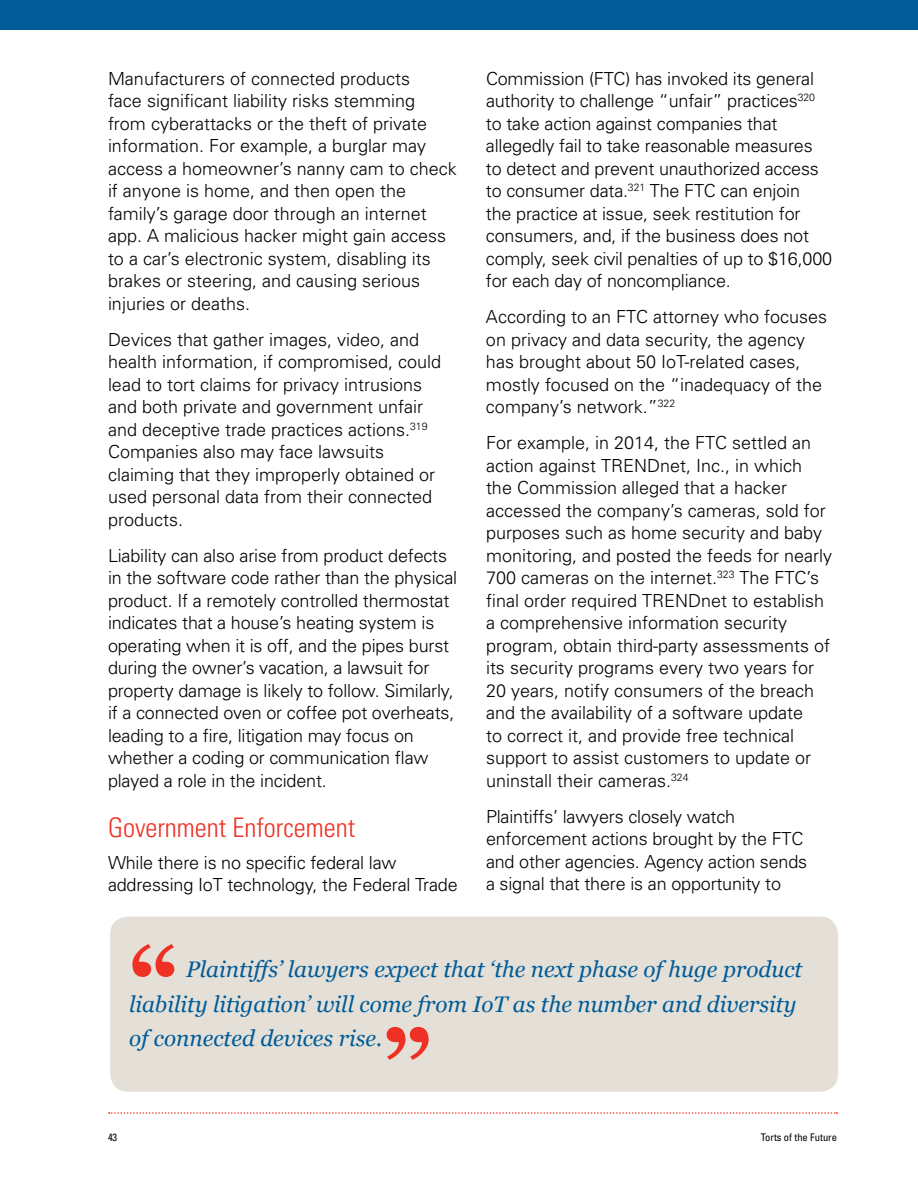
<style>
.page{position:relative;width:918px;height:1188px;background:#fff}
.page>*{position:absolute;margin:0;border:0;box-sizing:border-box;transform-origin:0 0}
.t1{font:700 96.15px "Georgia";color:#ee3124}
.t2{font:300 condensed 27px "Univers";color:#ee3124}
.t3{font:italic 22.5px/34.5px "Georgia";color:#005b97}
.t4{font:300 18px/22.5px "Univers";color:#000}
.t5{font:condensed 10.5px "Univers";color:#000}
</style>
<div class="page">
<svg style="left:109px;top:1112px;width:728px;height:2px"></svg>
<div style="left:0;top:0;width:918px;height:30px;background:#005b97"></div>
<div style="left:110px;top:916px;width:728px;height:176px;background:#e4e0d8;border-radius:18px"></div>
<p class="t4" style="left:108px;top:67px;width:350px">Manufacturers of connected products<br>face significant liability risks stemming from cyberattacks or the theft of private information. For example, a burglar may access a homeowner’s nanny cam to check if anyone is home, and then open the family’s garage door through an internet app. A malicious hacker might gain access to a car’s electronic system, disabling its brakes or steering, and causing serious injuries or deaths.</p>
<p class="t4" style="left:108px;top:328px;width:335px">Devices that gather images, video, and health information, if compromised, could lead to tort claims for privacy intrusions and both private and government unfair and deceptive trade practices actions.<sup>319<br></sup>Companies also may face lawsuits claiming that they improperly obtained or used personal data from their connected products.</p>
<p class="t4" style="left:108px;top:544px;width:351px">Liability can also arise from product defects in the software code rather than the physical product. If a remotely controlled thermostat indicates that a house’s heating system is operating when it is off, and the pipes burst during the owner’s vacation, a lawsuit for property damage is likely to follow. Similarly, if a connected oven or coffee pot overheats, leading to a fire, litigation may focus on whether a coding or communication flaw played a role in the incident.</p>
<h2 class="t2" style="left:108px;top:811px;width:249px">Government Enforcement</h2>
<p class="t4" style="left:108px;top:851px;width:351px">While there is no specific federal law addressing IoT technology, the Federal Trade</p>
<p class="t4" style="left:486px;top:67px;width:348px">Commission (FTC) has invoked its general authority to challenge “unfair” practices<sup>320 </sup>to take action against companies that allegedly fail to take reasonable measures to detect and prevent unauthorized access to consumer data.<sup>321</sup> The FTC can enjoin<br>the practice at issue, seek restitution for consumers, and, if the business does not comply, seek civil penalties of up to $16,000 for each day of noncompliance.</p>
<p class="t4" style="left:486px;top:306px;width:343px">According to an FTC attorney who focuses on privacy and data security, the agency has brought about 50 IoT-related cases, mostly focused on the “inadequacy of the company’s network.”<sup>322</sup></p>
<p class="t4" style="left:486px;top:432px;width:348px">For example, in 2014, the FTC settled an action against TRENDnet, Inc., in which the Commission alleged that a hacker accessed the company’s cameras, sold for purposes such as home security and baby monitoring, and posted the feeds for nearly 700 cameras on the internet.<sup>323</sup> The FTC’s final order required TRENDnet to establish a comprehensive information security program, obtain third-party assessments of its security programs every two years for 20 years, notify consumers of the breach and the availability of a software update<br>to correct it, and provide free technical support to assist customers to update or uninstall their cameras.<sup>324</sup></p>
<p class="t4" style="left:486px;top:805px;width:323px">Plaintiffs’ lawyers closely watch enforcement actions brought by the FTC and other agencies. Agency action sends a signal that there is an opportunity to</p>
<h1 class="t1" style="left:129px;top:910px;width:51px">“</h1>
<p class="t3" style="left:129px;top:951px;width:675px;text-indent:57px">Plaintiffs’ lawyers expect that ‘the next phase of huge product liability litigation’ will come from IoT as the number and diversity of connected devices rise.</p>
<h1 class="t1" style="left:382px;top:993px;width:51px">”</h1>
<p class="t5" style="left:108px;top:1130px;width:11px">43</p>
<p class="t5" style="left:761px;top:1130px;width:78px">Torts of the Future</p>
</div>
